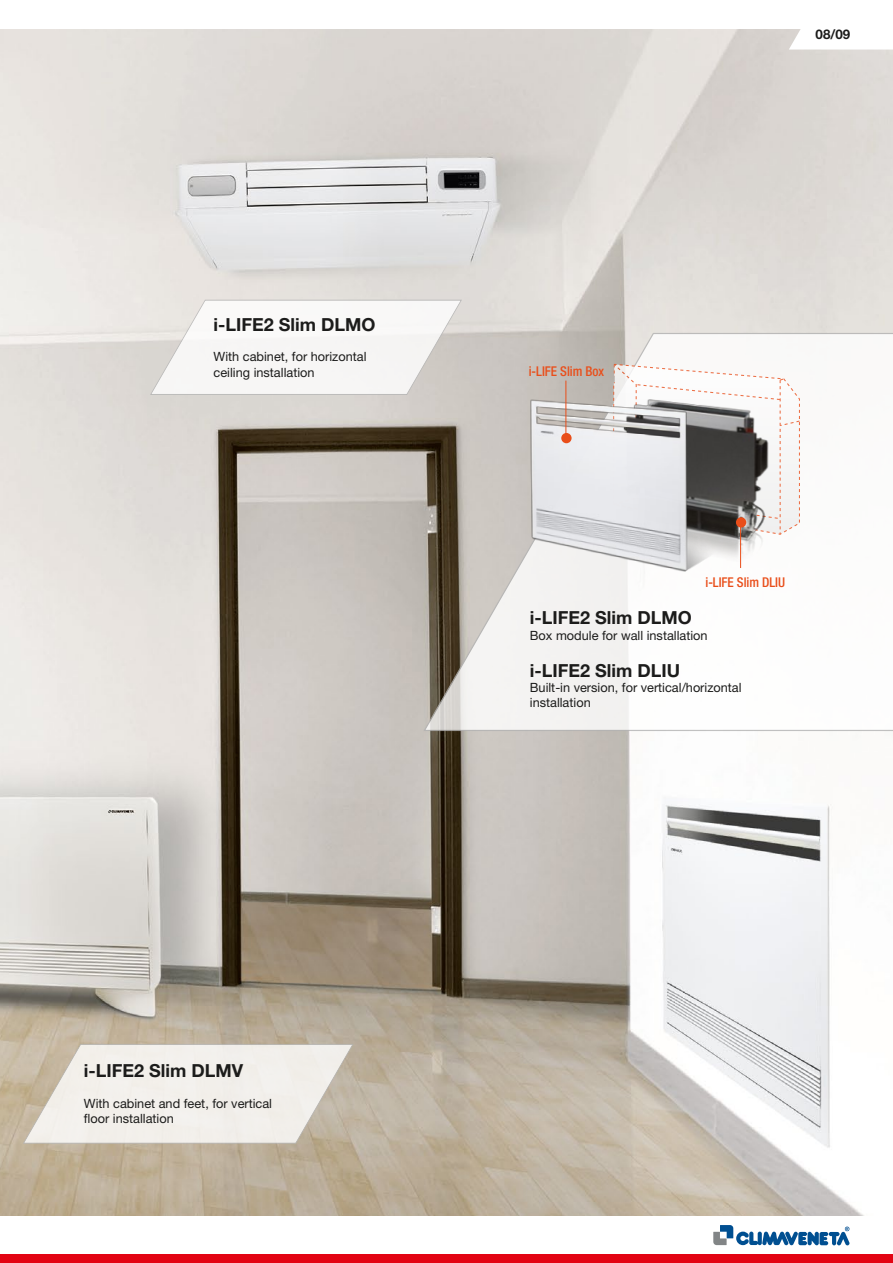
<style>
.page{position:relative;width:893px;height:1263px;background:#fff}
.page>*{position:absolute;margin:0;border:0;box-sizing:border-box;transform-origin:0 0}
.t1{font:700 18px "Helvetica Neue LT Std";color:#1c1c1b}
.t2{font:500 condensed 13.5px "Helvetica Neue LT Std";letter-spacing:-.005em;color:#e94e1a}
.t3{font:700 13.35px "Helvetica Neue LT Std";color:#1c1c1b}
.t4{font:12.75px/15.3px "Helvetica Neue LT Std";color:#1c1c1b}
</style>
<div class="page">
<img style="left:0;top:30px;width:893px;height:1185px">
<svg style="left:423px;top:333px;width:470px;height:398px"></svg>
<img style="left:741px;top:361px;width:57px;height:221px">
<img style="left:499px;top:353px;width:242px;height:266px">
<div style="left:561px;top:433px;width:11px;height:10px;background:#e94e1a;border-radius:50%"></div>
<hr style="left:565px;top:381px;width:1px;height:56px;background:#e94e1a">
<div style="left:736px;top:517px;width:10px;height:10px;background:#e94e1a;border-radius:50%"></div>
<hr style="left:740px;top:520px;width:1px;height:48px;background:#e94e1a">
<svg style="left:789px;top:29px;width:104px;height:21px"></svg>
<div style="left:0;top:1254px;width:893px;height:9px;background:#e30413"></div>
<svg style="left:22px;top:1043px;width:332px;height:101px;background:#e7e3db"></svg>
<svg style="left:150px;top:299px;width:312px;height:96px"></svg>
<svg style="left:713px;top:1225px;width:136px;height:20px"></svg>
<h1 class="t1" style="left:214px;top:313px;width:163px">i-LIFE2 Slim DLMO</h1>
<p class="t4" style="left:214px;top:349px;width:154px">With cabinet, for horizontal ceiling installation</p>
<h1 class="t1" style="left:84px;top:1060px;width:161px">i-LIFE2 Slim DLMV</h1>
<p class="t4" style="left:84px;top:1095px;width:190px">With cabinet and feet, for vertical floor installation</p>
<p class="t3" style="left:816px;top:26px;width:36px">08/09</p>
<p class="t2" style="left:529px;top:363px;width:77px">i-LIFE Slim Box</p>
<p class="t2" style="left:705px;top:574px;width:81px">i-LIFE Slim DLIU</p>
<h1 class="t1" style="left:530px;top:607px;width:163px">i-LIFE2 Slim DLMO</h1>
<p class="t4" style="left:530px;top:627px;width:179px">Box module for wall installation</p>
<h1 class="t1" style="left:530px;top:659px;width:152px">i-LIFE2 Slim DLIU</h1>
<p class="t4" style="left:530px;top:680px;width:213px">Built-in version, for vertical/horizontal installation</p>
</div>
